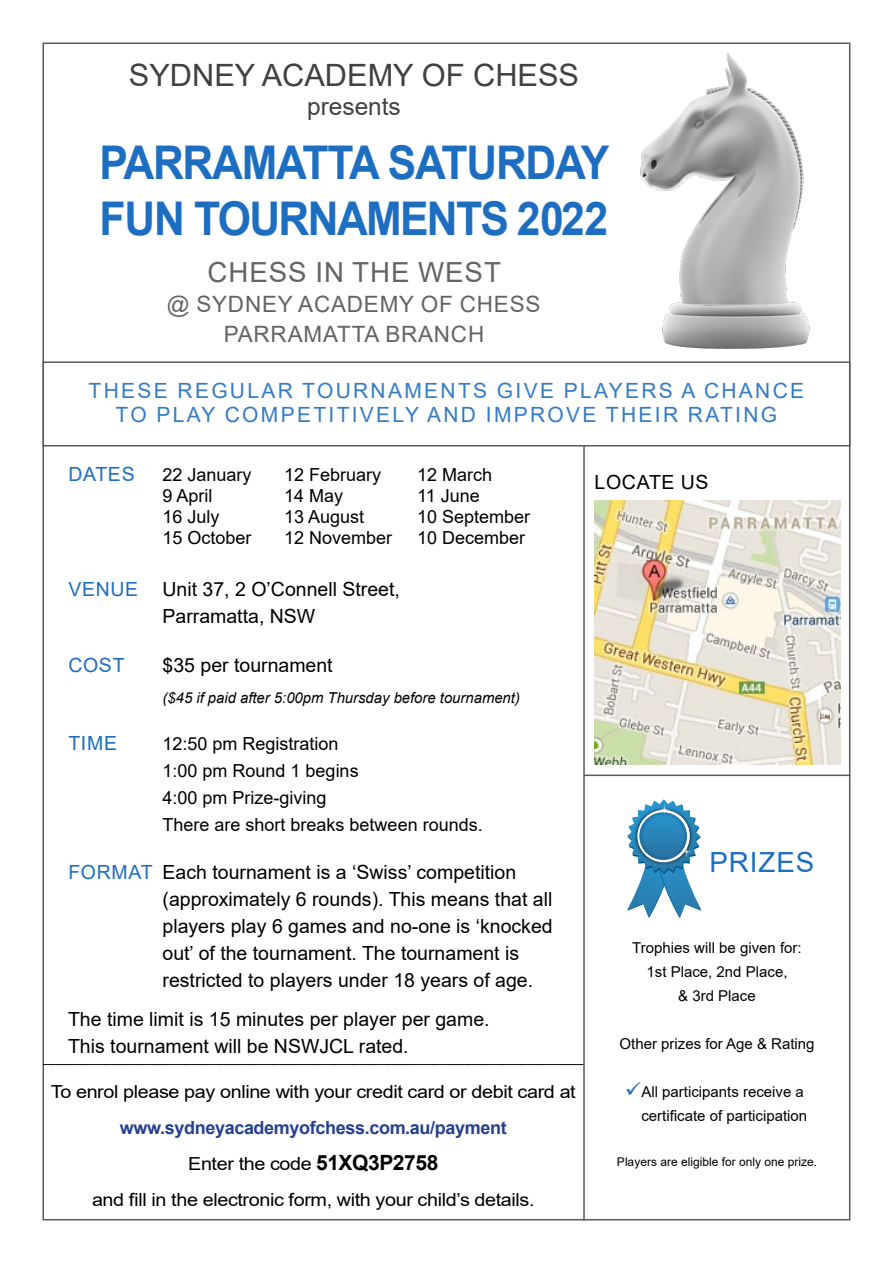
<style>
.page{position:relative;width:893px;height:1263px;background:#fff}
.page>*{position:absolute;margin:0;border:0;box-sizing:border-box;transform-origin:0 0}
.t1{font:700 46.5px "Arial";letter-spacing:-.04em;color:#1d6ec1;scale:.92 1}
.t2{font:30.75px "Arial";color:#414042}
.t3{font:27.75px "Arial";letter-spacing:.035em;color:#1d6ec1}
.t4{font:27.6px "Arial";letter-spacing:.035em;color:#636466}
.t5{font:24.45px "Arial";color:#414042}
.t6{font:22.5px "Arial";letter-spacing:.035em;color:#636466}
.t7{font:21px/24px "Arial";letter-spacing:.11em;color:#347cc7;text-align:center}
.t8{font:19.5px/27px "Arial";color:#000}
.t9{font:19.5px "Arial";letter-spacing:.035em;color:#1d6ec1}
.t10{font:19.5px "Arial";letter-spacing:.035em;color:#000}
.t11{font:18px/27px "Arial";color:#000}
.t12{font:18px "Arial";letter-spacing:-.02em;color:#000;scale:1.1 1}
.t13{font:700 18px "Arial";letter-spacing:-.02em;color:#25408f}
.t14{font:15px/24px "Arial";color:#000;text-align:center}
.t15{font:15px "Arial";color:#000;scale:1.1 1}
.t16{font:italic 15px "Arial";color:#000}
.t17{font:12px "Arial";color:#000}
.s1{color:#1d6ec1}
.s2{font-weight:700;font-size:21px}
</style>
<div class="page">
<img style="left:640px;top:53px;width:170px;height:296px">
<div style="left:43px;top:361px;width:807px;height:85px;border:2px solid #58595b"></div>
<svg style="left:627px;top:799px;width:74px;height:119px"></svg>
<hr style="left:583px;top:446px;width:2px;height:774px;background:#58595b">
<hr style="left:584px;top:774px;width:266px;height:2px;background:#58595b">
<img style="left:594px;top:500px;width:247px;height:264px">
<p class="t2" style="left:129px;top:54px;width:452px">SYDNEY ACADEMY OF CHESS</p>
<p class="t5" style="left:307px;top:90px;width:95px">presents</p>
<p class="t1" style="left:99px;top:130px;width:556px">PARRAMATTA SATURDAY</p>
<p class="t1" style="left:100px;top:186px;width:555px">FUN TOURNAMENTS 2022</p>
<p class="t4" style="left:207px;top:254px;width:295px">CHESS IN THE WEST</p>
<p class="t6" style="left:167px;top:289px;width:375px">@ SYDNEY ACADEMY OF CHESS</p>
<p class="t6" style="left:224px;top:319px;width:262px">PARRAMATTA BRANCH</p>
<p class="t7" style="left:89px;top:378px;width:717px">THESE REGULAR TOURNAMENTS GIVE PLAYERS A CHANCE<br>TO PLAY COMPETITIVELY AND IMPROVE THEIR RATING</p>
<p class="t9" style="left:68px;top:461px;width:68px">DATES</p>
<p class="t11" style="left:163px;top:461px;width:91px">22 January</p>
<p class="t11" style="left:284px;top:461px;width:99px">12 February</p>
<p class="t11" style="left:417px;top:461px;width:77px">12 March</p>
<p class="t11" style="left:163px;top:482px;width:52px">9 April</p>
<p class="t11" style="left:284px;top:482px;width:61px">14 May</p>
<p class="t11" style="left:417px;top:482px;width:64px">11 June</p>
<p class="t11" style="left:163px;top:503px;width:59px">16 July</p>
<p class="t11" style="left:284px;top:503px;width:82px">13 August</p>
<p class="t11" style="left:417px;top:503px;width:115px">10 September</p>
<p class="t11" style="left:163px;top:524px;width:91px">15 October</p>
<p class="t11" style="left:284px;top:524px;width:110px">12 November</p>
<p class="t11" style="left:417px;top:524px;width:110px">10 December</p>
<p class="t8" style="left:68px;top:575px;width:333px;text-align:center"><span class="s1">VENUE</span> Unit 37, 2 O’Connell Street,<br>Parramatta, NSW</p>
<p class="t9" style="left:68px;top:652px;width:58px">COST</p>
<p class="t8" style="left:163px;top:651px;width:172px">$35 per tournament</p>
<p class="t16" style="left:163px;top:688px;width:359px">($45 if paid after 5:00pm Thursday before tournament)</p>
<p class="t9" style="left:68px;top:730px;width:50px">TIME</p>
<p class="t11" style="left:163px;top:730px;width:322px">12:50 pm Registration<br>1:00 pm Round 1 begins<br>4:00 pm Prize-giving<br>There are short breaks between rounds.</p>
<p class="t8" style="left:163px;top:858px;width:392px;text-indent:-94px"><span class="s1">FORMAT</span> Each tournament is a ‘Swiss’ competition (approximately 6 rounds). This means that all players play 6 games and no-one is ‘knocked out’ of the tournament. The tournament is restricted to players under 18 years of age.</p>
<p class="t8" style="left:68px;top:1005px;width:423px">The time limit is 15 minutes per player per game.<br>This tournament will be NSWJCL rated.</p>
<p class="t15" style="left:43px;top:1046px;width:492px">_____________________________________________________________</p>
<p class="t12" style="left:51px;top:1079px;width:479px">To enrol please pay online with your credit card or debit card at</p>
<p class="t13" style="left:120px;top:1115px;width:388px">www.sydneyacademyofchess.com.au/payment</p>
<p class="t12" style="left:188px;top:1151px;width:229px">Enter the code <span class="s2">51XQ3P2758</span></p>
<p class="t12" style="left:92px;top:1187px;width:404px">and fill in the electronic form, with your child’s details.</p>
<p class="t10" style="left:595px;top:469px;width:115px">LOCATE US</p>
<p class="t3" style="left:709px;top:843px;width:107px">PRIZES</p>
<p class="t14" style="left:632px;top:935px;width:171px">Trophies will be given for:<br>1st Place, 2nd Place,<br>&amp; 3rd Place</p>
<p class="t14" style="left:619px;top:1031px;width:197px">Other prizes for Age &amp; Rating</p>
<p class="t14" style="left:625px;top:1079px;width:184px;text-align:right"><span class="s1">✓</span>All participants receive a certificate of participation</p>
<p class="t17" style="left:617px;top:1154px;width:202px">Players are eligible for only one prize.</p>
</div>
